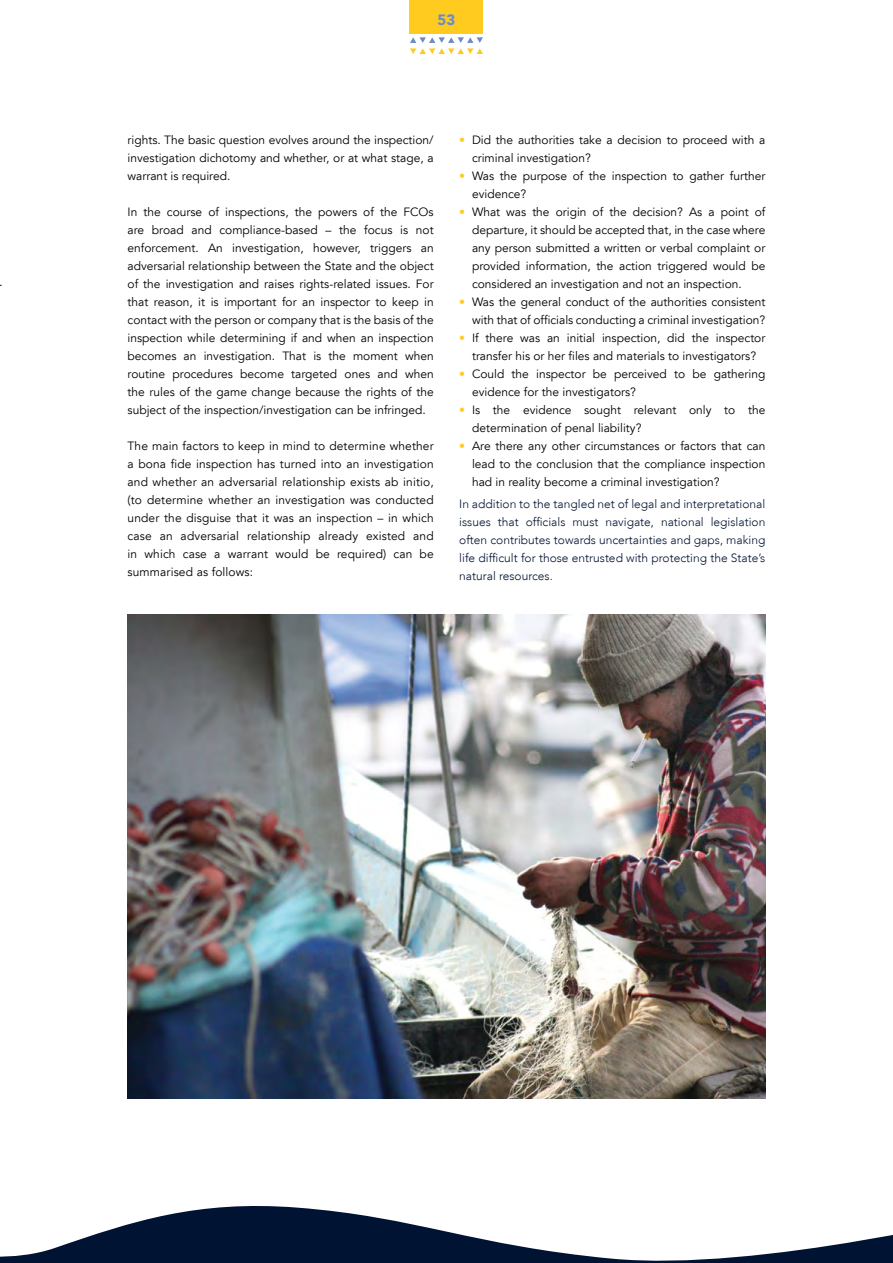
<style>
.page{position:relative;width:893px;height:1263px;background:#fff}
.page>*{position:absolute;margin:0;border:0;box-sizing:border-box;transform-origin:0 0}
.t1{font:900 15px "Avenir LT";color:#6c8cc7}
.t2{font:12px/18px "Avenir LT";color:#000;text-align:justify}
.t3{font:300 12px/18px "Avenir LT";color:#001333;text-align:justify}
.s1{color:#ffcb1f}
</style>
<div class="page">
<svg style="left:0;top:1206px;width:893px;height:57px"></svg>
<div style="left:410px;top:0;width:73px;height:34px;background:#ffcb1f"></div>
<svg style="left:410px;top:37px;width:73px;height:17px"></svg>
<img style="left:128px;top:614px;width:637px;height:484px">
<p class="t1" style="left:438px;top:10px;width:19px">53</p>
<p class="t2" style="left:128px;top:131px;width:308px">rights. The basic question evolves around the inspection/ investigation dichotomy and whether, or at what stage, a warrant is required.</p>
<p class="t2" style="left:128px;top:203px;width:308px">In the course of inspections, the powers of the FCOs are broad and compliance-based – the focus is not enforcement. An investigation, however, triggers an adversarial relationship between the State and the object of the investigation and raises rights-related issues. For that reason, it is important for an inspector to keep in contact with the person or company that is the basis of the inspection while determining if and when an inspection becomes an investigation. That is the moment when routine procedures become targeted ones and when the rules of the game change because the rights of the subject of the inspection/investigation can be infringed.</p>
<p class="t2" style="left:128px;top:437px;width:308px">The main factors to keep in mind to determine whether a bona fide inspection has turned into an investigation and whether an adversarial relationship exists ab initio, (to determine whether an investigation was conducted under the disguise that it was an inspection – in which case an adversarial relationship already existed and in which case a warrant would be required) can be summarised as follows:</p>
<p class="t2" style="left:472px;top:131px;width:295px;text-indent:-13px"><span class="s1">•</span> Did the authorities take a decision to proceed with a criminal investigation?</p>
<p class="t2" style="left:472px;top:167px;width:295px;text-indent:-13px"><span class="s1">•</span> Was the purpose of the inspection to gather further evidence?</p>
<p class="t2" style="left:472px;top:203px;width:295px;text-indent:-13px"><span class="s1">•</span> What was the origin of the decision? As a point of departure, it should be accepted that, in the case where any person submitted a written or verbal complaint or provided information, the action triggered would be considered an investigation and not an inspection.</p>
<p class="t2" style="left:459px;top:293px;width:308px;text-align:right"><span class="s1">•</span> Was the general conduct of the authorities consistent with that of officials conducting a criminal investigation?</p>
<p class="t2" style="left:459px;top:329px;width:308px;text-align:center"><span class="s1">•</span> If there was an initial inspection, did the inspector transfer his or her files and materials to investigators?</p>
<p class="t2" style="left:472px;top:365px;width:295px;text-indent:-13px"><span class="s1">•</span> Could the inspector be perceived to be gathering evidence for the investigators?</p>
<p class="t2" style="left:472px;top:401px;width:295px;text-indent:-13px"><span class="s1">•</span> Is the evidence sought relevant only to the determination of penal liability?</p>
<p class="t2" style="left:472px;top:437px;width:295px;text-indent:-13px"><span class="s1">•</span> Are there any other circumstances or factors that can lead to the conclusion that the compliance inspection had in reality become a criminal investigation?</p>
<p class="t3" style="left:459px;top:495px;width:308px">In addition to the tangled net of legal and interpretational issues that officials must navigate, national legislation often contributes towards uncertainties and gaps, making life difficult for those entrusted with protecting the State’s natural resources.</p>
</div>
